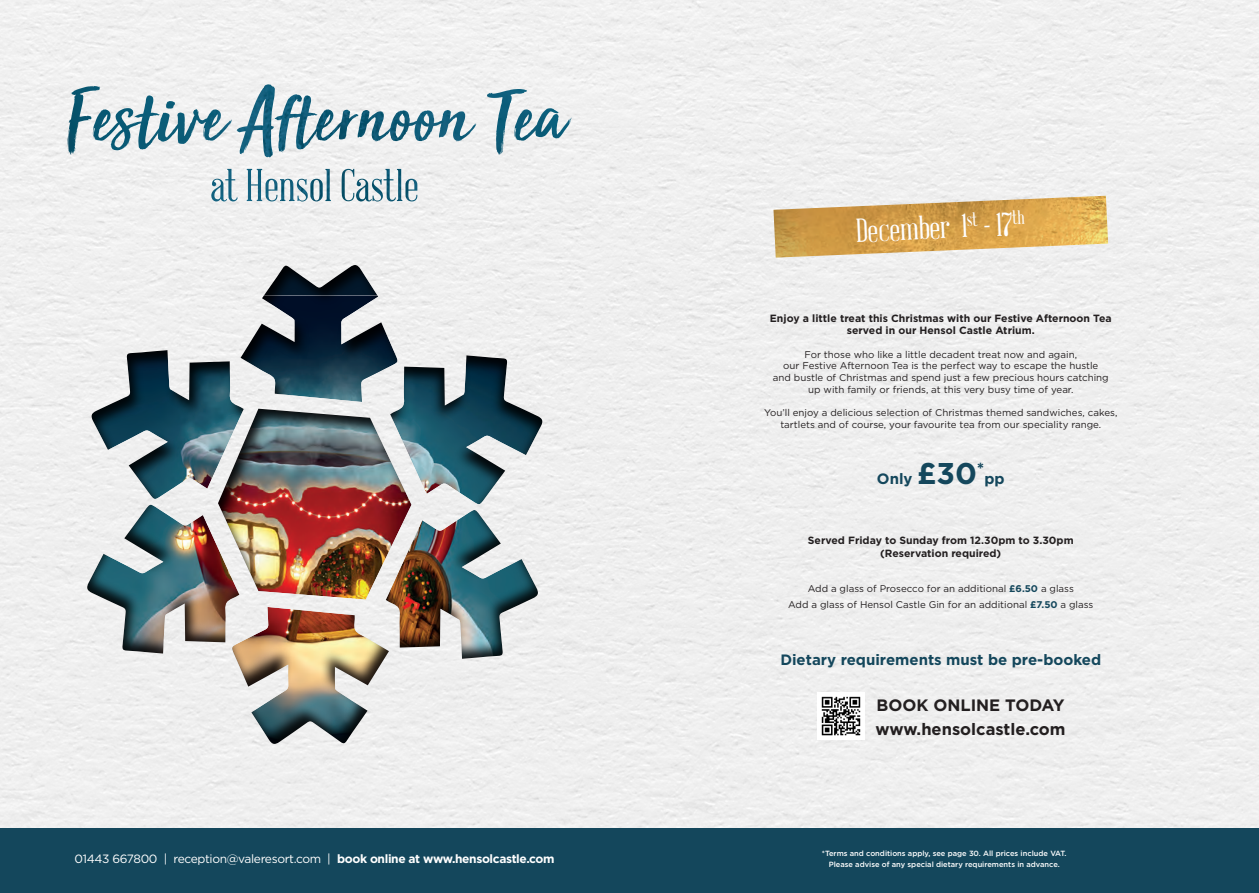
<style>
.page{position:relative;width:1259px;height:893px;background:#fff}
.page>*{position:absolute;margin:0;border:0;box-sizing:border-box;transform-origin:0 0}
.t1{font:32.4px "Abraham Lincoln";color:#fff}
.Bold_Body{font:700 16.5px "Gotham";color:#231f20}
.Bold_Body-2{font:700 15px "Gotham";color:#14475c}
.Bold_Body-3{font:12px "Gotham";letter-spacing:-.03em;color:#fff}
.t2{font:700 10.5px/12.6px "Gotham";color:#231f20;text-align:center}
.t3{font:9.75px/11.7px "Gotham";color:#231f20;text-align:center}
.Terms_and_Conditions{font:500 7.5px "Gotham";color:#fff}
.s1{font-size:30px}
.s2{font-weight:700;color:#14475c}
.s3{font-weight:700}
</style>
<div class="page">
<div style="left:0;top:0;width:1259px;height:828px;background:#efefef"></div>
<div style="left:0;top:828px;width:1259px;height:65px;background:#14475c"></div>
<svg style="left:238px;top:263px;width:161px;height:139px"></svg>
<img style="left:231px;top:607px;width:160px;height:139px">
<svg style="left:64px;top:312px;width:205px;height:380px"></svg>
<svg style="left:360px;top:317px;width:206px;height:380px"></svg>
<img style="left:217px;top:407px;width:196px;height:194px">
<img style="left:227px;top:169px;width:169px;height:32px">
<img style="left:237px;top:84px;width:36px;height:73px">
<img style="left:773px;top:196px;width:335px;height:62px">
<img style="left:817px;top:693px;width:47px;height:47px">
<p class="t1" style="left:855px;top:215px;width:170px;rotate:-3deg">December 1<sup>st</sup> - 17<sup>th</sup></p>
<p class="t2" style="left:770px;top:311px;width:343px">Enjoy a little treat this Christmas with our Festive Afternoon Tea served in our Hensol Castle Atrium.</p>
<p class="t3" style="left:804px;top:348px;width:274px">For those who like a little decadent treat now and again,</p>
<p class="t3" style="left:783px;top:360px;width:317px">our Festive Afternoon Tea is the perfect way to escape the hustle</p>
<p class="t3" style="left:773px;top:371px;width:337px">and bustle of Christmas and spend just a few precious hours catching</p>
<p class="t3" style="left:808px;top:383px;width:267px">up with family or friends, at this very busy time of year.</p>
<p class="t3" style="left:764px;top:407px;width:355px">You’ll enjoy a delicious selection of Christmas themed sandwiches, cakes, tartlets and of course, your favourite tea from our speciality range.</p>
<p class="Bold_Body-2" style="left:877px;top:469px;width:129px">Only <span class="s1">£30</span><sup>*</sup>pp</p>
<p class="t2" style="left:808px;top:534px;width:267px">Served Friday to Sunday from 12.30pm to 3.30pm (Reservation required)</p>
<p class="t3" style="left:807px;top:582px;width:268px">Add a glass of Prosecco for an additional <span class="s2">£6.50</span> a glass</p>
<p class="t3" style="left:788px;top:599px;width:307px">Add a glass of Hensol Castle Gin for an additional <span class="s2">£7.50</span> a glass</p>
<p class="Bold_Body-2" style="left:780px;top:649px;width:322px">Dietary requirements must be pre-booked</p>
<p class="Bold_Body" style="left:876px;top:694px;width:190px">BOOK ONLINE TODAY</p>
<p class="Bold_Body" style="left:875px;top:718px;width:192px">www.hensolcastle.com</p>
<p class="Terms_and_Conditions" style="left:822px;top:848px;width:246px">*Terms and conditions apply, see page 30. All prices include VAT.</p>
<p class="Bold_Body-3" style="left:75px;top:851px;width:481px">01443 667800 | reception@valeresort.com | <span class="s3">book online at www.hensolcastle.com</span></p>
<p class="Terms_and_Conditions" style="left:828px;top:859px;width:233px">Please advise of any special dietary requirements in advance.</p>
</div>
